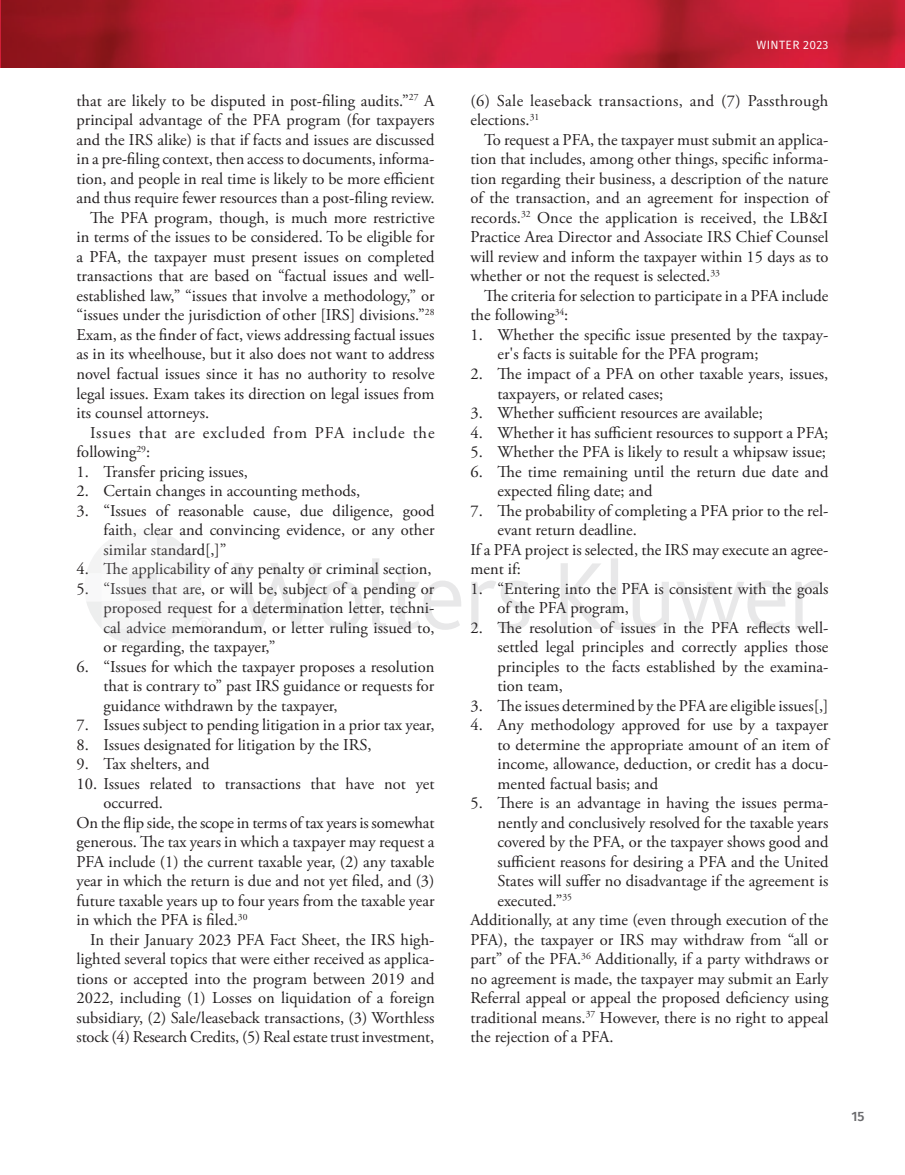
<style>
.page{position:relative;width:905px;height:1175px;background:#fff}
.page>*{position:absolute;margin:0;border:0;box-sizing:border-box;transform-origin:0 0}
.t1{font:16.5px/19.5px "Adobe Garamond Pro";color:#231f20;text-align:justify}
.t2{font:16.5px/19.5px "Adobe Garamond Pro";letter-spacing:.02em;color:#231f20}
.t3{font:16.5px "Adobe Garamond Pro";letter-spacing:.055em;color:#231f20}
.t4{font:500 13.5px "Fira Sans";color:#69696c}
.t5{font:12px "Fira Sans";letter-spacing:.03em;color:#fff}
</style>
<div class="page">
<img style="left:1px;top:0;width:903px;height:68px">
<hr style="left:0;top:0;width:1px;height:68px;background:#ee2c3b">
<svg style="left:234px;top:563px;width:128px;height:67px"></svg>
<svg style="left:372px;top:558px;width:89px;height:72px"></svg>
<svg style="left:795px;top:581px;width:25px;height:48px"></svg>
<svg style="left:471px;top:581px;width:58px;height:49px"></svg>
<svg style="left:561px;top:563px;width:42px;height:66px"></svg>
<svg style="left:611px;top:558px;width:14px;height:72px"></svg>
<svg style="left:633px;top:582px;width:37px;height:48px"></svg>
<svg style="left:677px;top:581px;width:108px;height:49px"></svg>
<svg style="left:86px;top:531px;width:126px;height:115px"></svg>
<p class="t1" style="left:76px;top:91px;width:359px">that are likely to be disputed in post-filing audits.”<sup>27</sup> A</p>
<p class="t1" style="left:77px;top:111px;width:359px">principal advantage of the PFA program (for taxpayers</p>
<p class="t1" style="left:77px;top:130px;width:359px">and the IRS alike) is that if facts and issues are discussed</p>
<p class="t1" style="left:77px;top:150px;width:359px">in a pre-filing context, then access to documents, informa-</p>
<p class="t1" style="left:77px;top:169px;width:359px">tion, and people in real time is likely to be more efficient</p>
<p class="t1" style="left:77px;top:189px;width:359px">and thus require fewer resources than a post-filing review.</p>
<p class="t1" style="left:90px;top:208px;width:346px">The PFA program, though, is much more restrictive</p>
<p class="t1" style="left:77px;top:228px;width:359px">in terms of the issues to be considered. To be eligible for</p>
<p class="t1" style="left:77px;top:247px;width:359px">a PFA, the taxpayer must present issues on completed</p>
<p class="t1" style="left:77px;top:267px;width:359px">transactions that are based on “factual issues and well-</p>
<p class="t1" style="left:77px;top:286px;width:359px">established law,” “issues that involve a methodology,” or</p>
<p class="t1" style="left:77px;top:306px;width:359px">“issues under the jurisdiction of other [IRS] divisions.”<sup>28</sup></p>
<p class="t1" style="left:76px;top:325px;width:359px">Exam, as the finder of fact, views addressing factual issues</p>
<p class="t1" style="left:76px;top:345px;width:359px">as in its wheelhouse, but it also does not want to address</p>
<p class="t1" style="left:76px;top:364px;width:359px">novel factual issues since it has no authority to resolve</p>
<p class="t1" style="left:76px;top:384px;width:359px">legal issues. Exam takes its direction on legal issues from</p>
<p class="t1" style="left:76px;top:403px;width:134px">its counsel attorneys.</p>
<p class="t3" style="left:90px;top:422px;width:346px">Issues that are excluded from PFA include the</p>
<p class="t1" style="left:76px;top:442px;width:75px">following<sup>29</sup>:</p>
<p class="t1" style="left:76px;top:462px;width:173px">1. Transfer pricing issues,</p>
<p class="t1" style="left:76px;top:481px;width:285px">2. Certain changes in accounting methods,</p>
<p class="t1" style="left:103px;top:501px;width:332px;text-indent:-27px">3. “Issues of reasonable cause, due diligence, good faith, clear and convincing evidence, or any other similar standard[,]”</p>
<p class="t1" style="left:76px;top:559px;width:357px">4. The applicability of any penalty or criminal section,</p>
<p class="t1" style="left:103px;top:579px;width:332px;text-indent:-27px">5. “Issues that are, or will be, subject of a pending or proposed request for a determination letter, techni&shy;cal advice memorandum, or letter ruling issued to, or regarding, the taxpayer,”</p>
<p class="t1" style="left:103px;top:657px;width:332px;text-indent:-27px">6. “Issues for which the taxpayer proposes a resolution that is contrary to” past IRS guidance or requests for guidance withdrawn by the taxpayer,</p>
<p class="t1" style="left:76px;top:715px;width:359px">7. Issues subject to pending litigation in a prior tax year,</p>
<p class="t1" style="left:76px;top:735px;width:296px">8. Issues designated for litigation by the IRS,</p>
<p class="t1" style="left:76px;top:754px;width:134px">9. Tax shelters, and</p>
<p class="t1" style="left:76px;top:774px;width:359px">10. Issues related to transactions that have not yet</p>
<p class="t1" style="left:103px;top:793px;width:61px">occurred.</p>
<p class="t1" style="left:76px;top:813px;width:359px">On the flip side, the scope in terms of tax years is somewhat</p>
<p class="t1" style="left:76px;top:832px;width:359px">generous. The tax years in which a taxpayer may request a</p>
<p class="t1" style="left:76px;top:852px;width:359px">PFA include (1) the current taxable year, (2) any taxable</p>
<p class="t1" style="left:76px;top:871px;width:359px">year in which the return is due and not yet filed, and (3)</p>
<p class="t1" style="left:76px;top:891px;width:359px">future taxable years up to four years from the taxable year</p>
<p class="t1" style="left:76px;top:911px;width:172px">in which the PFA is filed.<sup>30</sup></p>
<p class="t1" style="left:90px;top:930px;width:346px">In their January 2023 PFA Fact Sheet, the IRS high-</p>
<p class="t1" style="left:77px;top:949px;width:359px">lighted several topics that were either received as applica-</p>
<p class="t1" style="left:77px;top:969px;width:359px">tions or accepted into the program between 2019 and</p>
<p class="t1" style="left:77px;top:988px;width:359px">2022, including (1) Losses on liquidation of a foreign</p>
<p class="t1" style="left:77px;top:1008px;width:359px">subsidiary, (2) Sale/leaseback transactions, (3) Worthless</p>
<p class="t1" style="left:77px;top:1027px;width:359px">stock (4) Research Credits, (5) Real estate trust investment,</p>
<p class="t5" style="left:756px;top:36px;width:73px">WINTER 2023</p>
<p class="t2" style="left:470px;top:91px;width:359px">(6) Sale leaseback transactions, and (7) Passthrough elections.<sup>31</sup></p>
<p class="t1" style="left:470px;top:130px;width:359px;text-indent:14px">To request a PFA, the taxpayer must submit an applica&shy;tion that includes, among other things, specific informa&shy;tion regarding their business, a description of the nature of the transaction, and an agreement for inspection of records.<sup>32</sup> Once the application is received, the LB&amp;I Practice Area Director and Associate IRS Chief Counsel will review and inform the taxpayer within 15 days as to whether or not the request is selected.<sup>33</sup></p>
<p class="t1" style="left:470px;top:286px;width:359px;text-indent:13px">The criteria for selection to participate in a PFA include the following<sup>34</sup>:</p>
<p class="t1" style="left:497px;top:325px;width:332px;text-indent:-27px">1. Whether the specific issue presented by the taxpay&shy;er's facts is suitable for the PFA program;</p>
<p class="t1" style="left:497px;top:364px;width:332px;text-indent:-27px">2. The impact of a PFA on other taxable years, issues, taxpayers, or related cases;</p>
<p class="t1" style="left:470px;top:403px;width:294px">3. Whether sufficient resources are available;</p>
<p class="t1" style="left:470px;top:423px;width:359px">4. Whether it has sufficient resources to support a PFA;</p>
<p class="t1" style="left:470px;top:442px;width:357px">5. Whether the PFA is likely to result a whipsaw issue;</p>
<p class="t1" style="left:497px;top:462px;width:332px;text-indent:-27px">6. The time remaining until the return due date and expected filing date; and</p>
<p class="t1" style="left:470px;top:501px;width:359px">7. The probability of completing a PFA prior to the rel-</p>
<p class="t1" style="left:497px;top:520px;width:141px">evant return deadline.</p>
<p class="t1" style="left:470px;top:540px;width:359px">If a PFA project is selected, the IRS may execute an agree-</p>
<p class="t1" style="left:470px;top:559px;width:52px">ment if:</p>
<p class="t1" style="left:497px;top:579px;width:332px;text-indent:-27px">1. “Entering into the PFA is consistent with the goals of the PFA program,</p>
<p class="t1" style="left:497px;top:618px;width:332px;text-indent:-27px">2. The resolution of issues in the PFA reflects well&shy;settled legal principles and correctly applies those principles to the facts established by the examina&shy;tion team,</p>
<p class="t1" style="left:470px;top:696px;width:359px">3. The issues determined by the PFA are eligible issues[,]</p>
<p class="t1" style="left:497px;top:715px;width:332px;text-indent:-27px">4. Any methodology approved for use by a taxpayer to determine the appropriate amount of an item of income, allowance, deduction, or credit has a docu&shy;mented factual basis; and</p>
<p class="t1" style="left:470px;top:794px;width:359px">5. There is an advantage in having the issues perma-</p>
<p class="t1" style="left:497px;top:813px;width:332px">nently and conclusively resolved for the taxable years</p>
<p class="t1" style="left:497px;top:833px;width:332px">covered by the PFA, or the taxpayer shows good and</p>
<p class="t1" style="left:497px;top:852px;width:332px">sufficient reasons for desiring a PFA and the United</p>
<p class="t1" style="left:497px;top:872px;width:332px">States will suffer no disadvantage if the agreement is</p>
<p class="t1" style="left:497px;top:891px;width:76px">executed.”<sup>35</sup></p>
<p class="t1" style="left:470px;top:910px;width:359px">Additionally, at any time (even through execution of the</p>
<p class="t1" style="left:470px;top:930px;width:359px">PFA), the taxpayer or IRS may withdraw from “all or</p>
<p class="t1" style="left:470px;top:949px;width:359px">part” of the PFA.<sup>36</sup> Additionally, if a party withdraws or</p>
<p class="t1" style="left:470px;top:969px;width:359px">no agreement is made, the taxpayer may submit an Early</p>
<p class="t1" style="left:470px;top:988px;width:359px">Referral appeal or appeal the proposed deficiency using</p>
<p class="t1" style="left:470px;top:1008px;width:359px">traditional means.<sup>37</sup> However, there is no right to appeal</p>
<p class="t1" style="left:470px;top:1027px;width:144px">the rejection of a PFA.</p>
<p class="t4" style="left:851px;top:1105px;width:15px">15</p>
</div>
